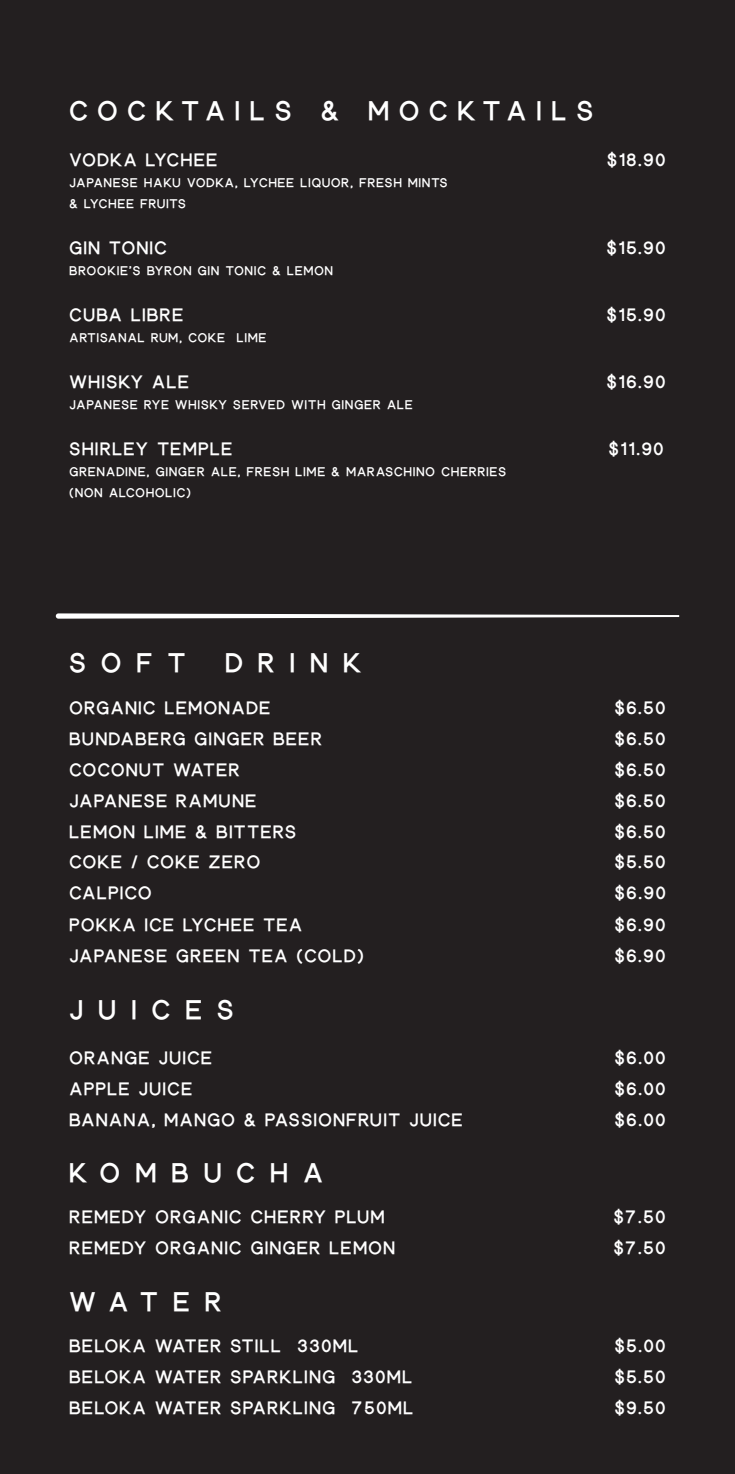
<style>
.page{position:relative;width:735px;height:1474px;background:#fff}
.page>*{position:absolute;margin:0;border:0;box-sizing:border-box;transform-origin:0 0}
.Titules{font:700 26.25px "Oxford";letter-spacing:.58em;color:#fff}
.Titules-2{font:700 26.25px "Oxford";letter-spacing:.39em;color:#fff}
.Plates{font:700 17.5px "Oxford";letter-spacing:.09em;color:#fff}
.Titules-3{font:700 17.5px "Oxford";letter-spacing:.1em;color:#fff}
.Titules-4{font:700 17.5px "Oxford";letter-spacing:.08em;color:#fff}
.Titules-5{font:700 12.25px/21px "Oxford";letter-spacing:.09em;color:#fff}
</style>
<div class="page">
<div style="left:0;top:0;width:734px;height:1473px;background:#231f20"></div>
<svg style="left:56px;top:613px;width:622px;height:5px"></svg>
<p class="Titules-2" style="left:69px;top:92px;width:524px">COCKTAILS &amp; MOCKTAILS</p>
<p class="Titules-4" style="left:69px;top:148px;width:149px">VODKA LYCHEE</p>
<p class="Titules-3" style="left:606px;top:148px;width:60px">$18.90</p>
<p class="Titules-5" style="left:69px;top:172px;width:379px">JAPANESE HAKU VODKA, LYCHEE LIQUOR, FRESH MINTS &amp; LYCHEE FRUITS</p>
<p class="Titules-3" style="left:69px;top:235px;width:99px">GIN TONIC</p>
<p class="Titules-3" style="left:606px;top:235px;width:60px">$15.90</p>
<p class="Titules-5" style="left:69px;top:260px;width:265px">BROOKIE’S BYRON GIN TONIC &amp; LEMON</p>
<p class="Titules-3" style="left:69px;top:302px;width:115px">CUBA LIBRE</p>
<p class="Titules-3" style="left:606px;top:302px;width:60px">$15.90</p>
<p class="Titules-5" style="left:69px;top:327px;width:198px">ARTISANAL RUM, COKE LIME</p>
<p class="Titules-3" style="left:69px;top:369px;width:121px">WHISKY ALE</p>
<p class="Titules-3" style="left:606px;top:369px;width:60px">$16.90</p>
<p class="Titules-5" style="left:69px;top:393px;width:344px">JAPANESE RYE WHISKY SERVED WITH GINGER ALE</p>
<p class="Titules-3" style="left:69px;top:436px;width:164px">SHIRLEY TEMPLE</p>
<p class="Titules-3" style="left:608px;top:436px;width:56px">$11.90</p>
<p class="Titules-5" style="left:69px;top:460px;width:437px">GRENADINE, GINGER ALE, FRESH LIME &amp; MARASCHINO CHERRIES (NON ALCOHOLIC)</p>
<p class="Titules" style="left:69px;top:644px;width:117px">SOFT</p>
<p class="Titules" style="left:225px;top:644px;width:137px">DRINK</p>
<p class="Plates" style="left:69px;top:695px;width:202px">ORGANIC LEMONADE</p>
<p class="Plates" style="left:614px;top:695px;width:52px">$6.50</p>
<p class="Plates" style="left:69px;top:726px;width:253px">BUNDABERG GINGER BEER</p>
<p class="Plates" style="left:614px;top:726px;width:52px">$6.50</p>
<p class="Plates" style="left:69px;top:757px;width:171px">COCONUT WATER</p>
<p class="Plates" style="left:614px;top:757px;width:52px">$6.50</p>
<p class="Plates" style="left:69px;top:788px;width:188px">JAPANESE RAMUNE</p>
<p class="Plates" style="left:614px;top:788px;width:52px">$6.50</p>
<p class="Plates" style="left:69px;top:818px;width:228px">LEMON LIME &amp; BITTERS</p>
<p class="Plates" style="left:614px;top:818px;width:52px">$6.50</p>
<p class="Plates" style="left:69px;top:849px;width:192px">COKE / COKE ZERO</p>
<p class="Plates" style="left:614px;top:849px;width:52px">$5.50</p>
<p class="Plates" style="left:69px;top:880px;width:83px">CALPICO</p>
<p class="Plates" style="left:614px;top:880px;width:52px">$6.90</p>
<p class="Plates" style="left:69px;top:912px;width:234px">POKKA ICE LYCHEE TEA</p>
<p class="Plates" style="left:614px;top:912px;width:52px">$6.90</p>
<p class="Plates" style="left:69px;top:943px;width:295px">JAPANESE GREEN TEA (COLD)</p>
<p class="Plates" style="left:614px;top:943px;width:52px">$6.90</p>
<p class="Titules" style="left:69px;top:990px;width:165px">JUICES</p>
<p class="Plates" style="left:69px;top:1044px;width:144px">ORANGE JUICE</p>
<p class="Plates" style="left:614px;top:1044px;width:52px">$6.00</p>
<p class="Plates" style="left:69px;top:1075px;width:124px">APPLE JUICE</p>
<p class="Plates" style="left:614px;top:1075px;width:52px">$6.00</p>
<p class="Plates" style="left:69px;top:1106px;width:394px">BANANA, MANGO &amp; PASSIONFRUIT JUICE</p>
<p class="Plates" style="left:614px;top:1106px;width:52px">$6.00</p>
<p class="Titules" style="left:69px;top:1153px;width:255px">KOMBUCHA</p>
<p class="Plates" style="left:69px;top:1204px;width:316px">REMEDY ORGANIC CHERRY PLUM</p>
<p class="Plates" style="left:613px;top:1204px;width:53px">$7.50</p>
<p class="Plates" style="left:69px;top:1235px;width:327px">REMEDY ORGANIC GINGER LEMON</p>
<p class="Plates" style="left:613px;top:1235px;width:53px">$7.50</p>
<p class="Titules" style="left:69px;top:1282px;width:153px">WATER</p>
<p class="Plates" style="left:69px;top:1333px;width:290px">BELOKA WATER STILL 330ML</p>
<p class="Plates" style="left:614px;top:1333px;width:52px">$5.00</p>
<p class="Plates" style="left:69px;top:1364px;width:344px">BELOKA WATER SPARKLING 330ML</p>
<p class="Plates" style="left:614px;top:1364px;width:52px">$5.50</p>
<p class="Plates" style="left:69px;top:1395px;width:345px">BELOKA WATER SPARKLING 750ML</p>
<p class="Plates" style="left:614px;top:1395px;width:52px">$9.50</p>
</div>
